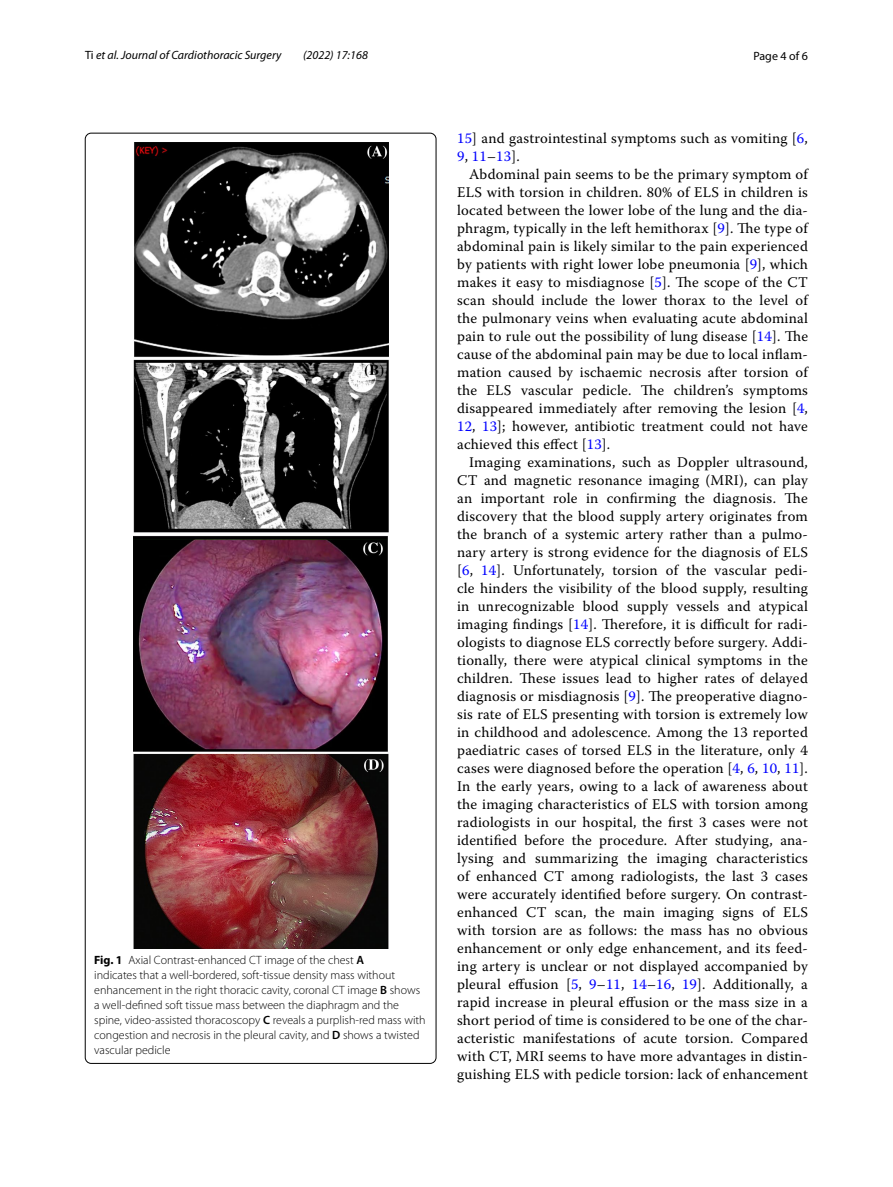
<style>
.page{position:relative;width:893px;height:1187px;background:#fff}
.page>*{position:absolute;margin:0;border:0;box-sizing:border-box;transform-origin:0 0}
.t1{font:14.7px/18px "Warnock Pro";letter-spacing:.015em;color:#000;text-align:justify}
.t2{font:300 12px/15px "Myriad Pro";color:#000}
.t3{font:italic 12px "Myriad Pro";color:#000}
.t4{font:12px "Myriad Pro";color:#000}
.s1{font-style:normal}
.s2{font-weight:700}
.s3{font-weight:600}
.s4{color:#00f}
</style>
<div class="page">
<img style="left:133px;top:142px;width:255px;height:806px">
<p class="t3" style="left:85px;top:48px;width:198px"><span class="s1">Ti</span> et al. Journal of Cardiothoracic Surgery</p>
<p class="t3" style="left:303px;top:48px;width:66px">(2022) 17:168</p>
<p class="t4" style="left:753px;top:48px;width:56px">Page 4 of 6</p>
<p class="t2" style="left:94px;top:952px;width:333px"><span class="s2">Fig. 1</span> Axial Contrast-enhanced CT image of the chest <span class="s3">A<br></span>indicates that a well-bordered, soft-tissue density mass without enhancement in the right thoracic cavity, coronal CT image <span class="s3">B</span> shows a well-defined soft tissue mass between the diaphragm and the spine, video-assisted thoracoscopy <span class="s3">C</span> reveals a purplish-red mass with congestion and necrosis in the pleural cavity, and <span class="s3">D</span> shows a twisted vascular pedicle</p>
<p class="t1" style="left:457px;top:128px;width:352px"><span class="s4">15</span>] and gastrointestinal symptoms such as vomiting [<span class="s4">6</span>,<br><span class="s4">9</span>, <span class="s4">11</span>–<span class="s4">13</span>].</p>
<p class="t1" style="left:457px;top:164px;width:352px;text-indent:12px">Abdominal pain seems to be the primary symptom of ELS with torsion in children. 80% of ELS in children is located between the lower lobe of the lung and the dia&shy;phragm, typically in the left hemithorax [<span class="s4">9</span>]. The type of abdominal pain is likely similar to the pain experienced by patients with right lower lobe pneumonia [<span class="s4">9</span>], which makes it easy to misdiagnose [<span class="s4">5</span>]. The scope of the CT scan should include the lower thorax to the level of the pulmonary veins when evaluating acute abdominal pain to rule out the possibility of lung disease [<span class="s4">14</span>]. The cause of the abdominal pain may be due to local inflam&shy;mation caused by ischaemic necrosis after torsion of the ELS vascular pedicle. The children’s symptoms disappeared immediately after removing the lesion [<span class="s4">4</span>, <span class="s4">12</span>, <span class="s4">13</span>]; however, antibiotic treatment could not have achieved this effect [<span class="s4">13</span>].</p>
<p class="t1" style="left:457px;top:452px;width:352px;text-indent:12px">Imaging examinations, such as Doppler ultrasound, CT and magnetic resonance imaging (MRI), can play an important role in confirming the diagnosis. The discovery that the blood supply artery originates from the branch of a systemic artery rather than a pulmo&shy;nary artery is strong evidence for the diagnosis of ELS [<span class="s4">6</span>, <span class="s4">14</span>]. Unfortunately, torsion of the vascular pedi&shy;cle hinders the visibility of the blood supply, resulting in unrecognizable blood supply vessels and atypical imaging findings [<span class="s4">14</span>]. Therefore, it is difficult for radi&shy;ologists to diagnose ELS correctly before surgery. Addi&shy;tionally, there were atypical clinical symptoms in the children. These issues lead to higher rates of delayed diagnosis or misdiagnosis [<span class="s4">9</span>]. The preoperative diagno&shy;sis rate of ELS presenting with torsion is extremely low in childhood and adolescence. Among the 13 reported paediatric cases of torsed ELS in the literature, only 4 cases were diagnosed before the operation [<span class="s4">4</span>, <span class="s4">6</span>, <span class="s4">10</span>, <span class="s4">11</span>].<br>In the early years, owing to a lack of awareness about the imaging characteristics of ELS with torsion among radiologists in our hospital, the first 3 cases were not identified before the procedure. After studying, ana&shy;lysing and summarizing the imaging characteristics of enhanced CT among radiologists, the last 3 cases were accurately identified before surgery. On contrast&shy;enhanced CT scan, the main imaging signs of ELS with torsion are as follows: the mass has no obvious enhancement or only edge enhancement, and its feed&shy;ing artery is unclear or not displayed accompanied by pleural effusion [<span class="s4">5</span>, <span class="s4">9</span>–<span class="s4">11</span>, <span class="s4">14</span>–<span class="s4">16</span>, <span class="s4">19</span>]. Additionally, a rapid increase in pleural effusion or the mass size in a short period of time is considered to be one of the char&shy;acteristic manifestations of acute torsion. Compared with CT, MRI seems to have more advantages in distin&shy;guishing ELS with pedicle torsion: lack of enhancement</p>
</div>
